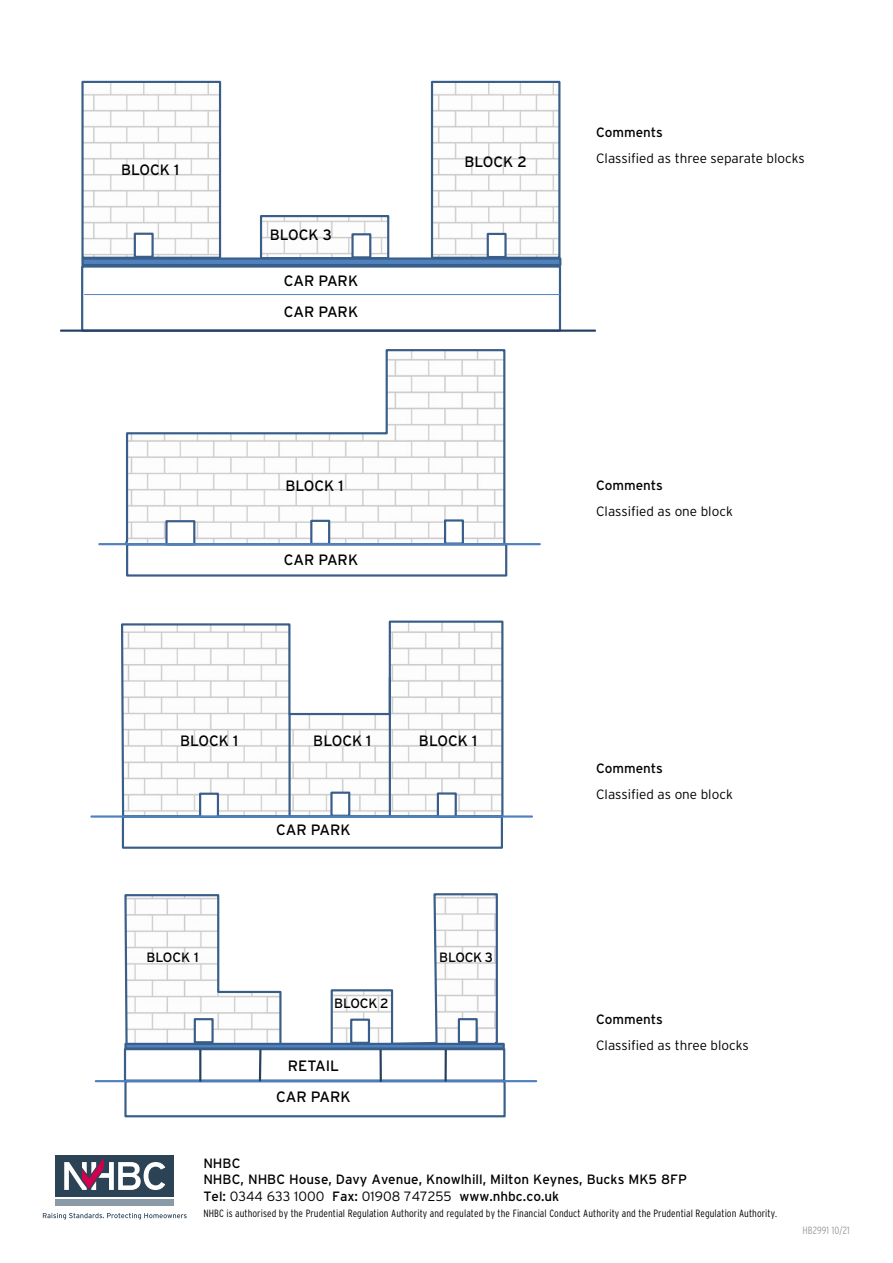
<style>
.page{position:relative;width:893px;height:1263px;background:#fff}
.page>*{position:absolute;margin:0;border:0;box-sizing:border-box;transform-origin:0 0}
.t1{font:15px/31px "Interstate";letter-spacing:-.005em;color:#000}
.t2{font:13.5px/16.5px "Interstate";color:#000}
.t3{font:300 13.5px "Interstate";color:#000}
.t4{font:300 condensed 10.5px "Interstate";letter-spacing:.01em;color:#000}
.t5{font:300 condensed 10.5px "Interstate";letter-spacing:.01em;color:#9d9d9c}
.s1{font-weight:300}
</style>
<div class="page">
<svg style="left:330px;top:893px;width:169px;height:150px"></svg>
<svg style="left:121px;top:620px;width:383px;height:199px"></svg>
<svg style="left:123px;top:349px;width:383px;height:197px"></svg>
<img style="left:263px;top:218px;width:123px;height:38px">
<div style="left:260px;top:215px;width:129px;height:44px;border:2px solid #395e8a"></div>
<svg style="left:43px;top:1213px;width:144px;height:6px"></svg>
<svg style="left:55px;top:1155px;width:119px;height:51px"></svg>
<div style="left:56px;top:1155px;width:118px;height:42px;background:#2c4255"></div>
<div style="left:56px;top:1198px;width:118px;height:7px;background:#8a9ba7"></div>
<svg style="left:64px;top:1158px;width:101px;height:32px"></svg>
<img style="left:84px;top:84px;width:134px;height:172px">
<div style="left:81px;top:81px;width:140px;height:178px;border:2px solid #395e8a"></div>
<div style="left:81px;top:257px;width:480px;height:9px;background:#4f81be;border:2px solid #395e8a"></div>
<img style="left:434px;top:84px;width:123px;height:172px">
<div style="left:431px;top:81px;width:129px;height:178px;border:2px solid #395e8a"></div>
<div style="left:81px;top:265px;width:480px;height:67px;border:2px solid #395e8a"></div>
<hr style="left:85px;top:294px;width:475px;height:1px;background:#4f81be">
<div style="left:126px;top:543px;width:381px;height:34px;border:2px solid #395e8a"></div>
<hr style="left:288px;top:714px;width:3px;height:102px;background:#395e8a">
<hr style="left:389px;top:678px;width:2px;height:137px;background:#395e8a">
<div style="left:122px;top:815px;width:381px;height:34px;border:2px solid #395e8a"></div>
<div style="left:199px;top:793px;width:20px;height:25px;background:#fff;border:2px solid #395e8a"></div>
<div style="left:330px;top:791px;width:20px;height:26px;background:#fff;border:2px solid #395e8a"></div>
<div style="left:437px;top:792px;width:20px;height:26px;background:#fff;border:2px solid #395e8a"></div>
<div style="left:165px;top:520px;width:30px;height:25px;background:#fff;border:2px solid #395e8a"></div>
<div style="left:310px;top:520px;width:20px;height:25px;background:#fff;border:2px solid #395e8a"></div>
<div style="left:444px;top:519px;width:20px;height:26px;background:#fff;border:2px solid #395e8a"></div>
<div style="left:134px;top:233px;width:20px;height:25px;background:#fff;border:2px solid #395e8a"></div>
<div style="left:351px;top:233px;width:20px;height:25px;background:#fff;border:2px solid #395e8a"></div>
<div style="left:487px;top:233px;width:20px;height:25px;background:#fff;border:2px solid #395e8a"></div>
<div style="left:124px;top:1080px;width:382px;height:37px;border:2px solid #395e8a"></div>
<hr style="left:91px;top:815px;width:441px;height:3px;background:#4f81be">
<hr style="left:96px;top:1080px;width:440px;height:2px;background:#4f81be">
<div style="left:350px;top:1018px;width:20px;height:26px;background:#fff;border:2px solid #395e8a"></div>
<div style="left:458px;top:1018px;width:20px;height:25px;background:#fff;border:2px solid #395e8a"></div>
<hr style="left:61px;top:330px;width:534px;height:2px;background:#254061">
<svg style="left:123px;top:894px;width:161px;height:189px"></svg>
<hr style="left:379px;top:1049px;width:3px;height:32px;background:#254061">
<hr style="left:444px;top:1047px;width:3px;height:34px;background:#254061">
<svg style="left:124px;top:1043px;width:381px;height:7px;background:#406a9c"></svg>
<hr style="left:99px;top:543px;width:441px;height:2px;background:#4f81be">
<hr style="left:892px;top:0;width:1px;height:169px;background:#2c4255">
<p class="t1" style="left:121px;top:154px;width:60px">BLOCK 1</p>
<p class="t1" style="left:270px;top:219px;width:64px">BLOCK 3</p>
<p class="t1" style="left:284px;top:265px;width:76px">CAR PARK<br>CAR PARK</p>
<p class="t1" style="left:285px;top:470px;width:60px">BLOCK 1</p>
<p class="t1" style="left:284px;top:544px;width:76px">CAR PARK</p>
<p class="t1" style="left:464px;top:146px;width:64px">BLOCK 2</p>
<p class="t1" style="left:180px;top:725px;width:60px">BLOCK 1</p>
<p class="t1" style="left:313px;top:725px;width:60px">BLOCK 1</p>
<p class="t1" style="left:419px;top:725px;width:60px">BLOCK 1</p>
<p class="t1" style="left:276px;top:814px;width:76px">CAR PARK</p>
<p class="t2" style="left:146px;top:949px;width:54px">BLOCK 1</p>
<p class="t2" style="left:439px;top:949px;width:56px">BLOCK 3</p>
<p class="t2" style="left:334px;top:995px;width:56px">BLOCK 2</p>
<p class="t1" style="left:288px;top:1050px;width:53px">RETAIL</p>
<p class="t1" style="left:276px;top:1081px;width:76px">CAR PARK</p>
<p class="t2" style="left:596px;top:124px;width:68px">Comments</p>
<p class="t3" style="left:596px;top:151px;width:210px">Classified as three separate blocks</p>
<p class="t2" style="left:596px;top:476px;width:68px">Comments</p>
<p class="t3" style="left:596px;top:503px;width:138px">Classified as one block</p>
<p class="t2" style="left:596px;top:760px;width:68px">Comments</p>
<p class="t3" style="left:596px;top:787px;width:138px">Classified as one block</p>
<p class="t2" style="left:596px;top:1011px;width:68px">Comments</p>
<p class="t3" style="left:596px;top:1038px;width:154px">Classified as three blocks</p>
<p class="t2" style="left:203px;top:1154px;width:485px">NHBC<br>NHBC, NHBC House, Davy Avenue, Knowlhill, Milton Keynes, Bucks MK5 8FP<br>Tel: <span class="s1">0344 633 1000</span> Fax: <span class="s1">01908 747255</span> www.nhbc.co.uk</p>
<p class="t4" style="left:203px;top:1207px;width:575px">NHBC is authorised by the Prudential Regulation Authority and regulated by the Financial Conduct Authority and the Prudential Regulation Authority.</p>
<p class="t5" style="left:802px;top:1225px;width:49px">HB2991 10/21</p>
</div>
